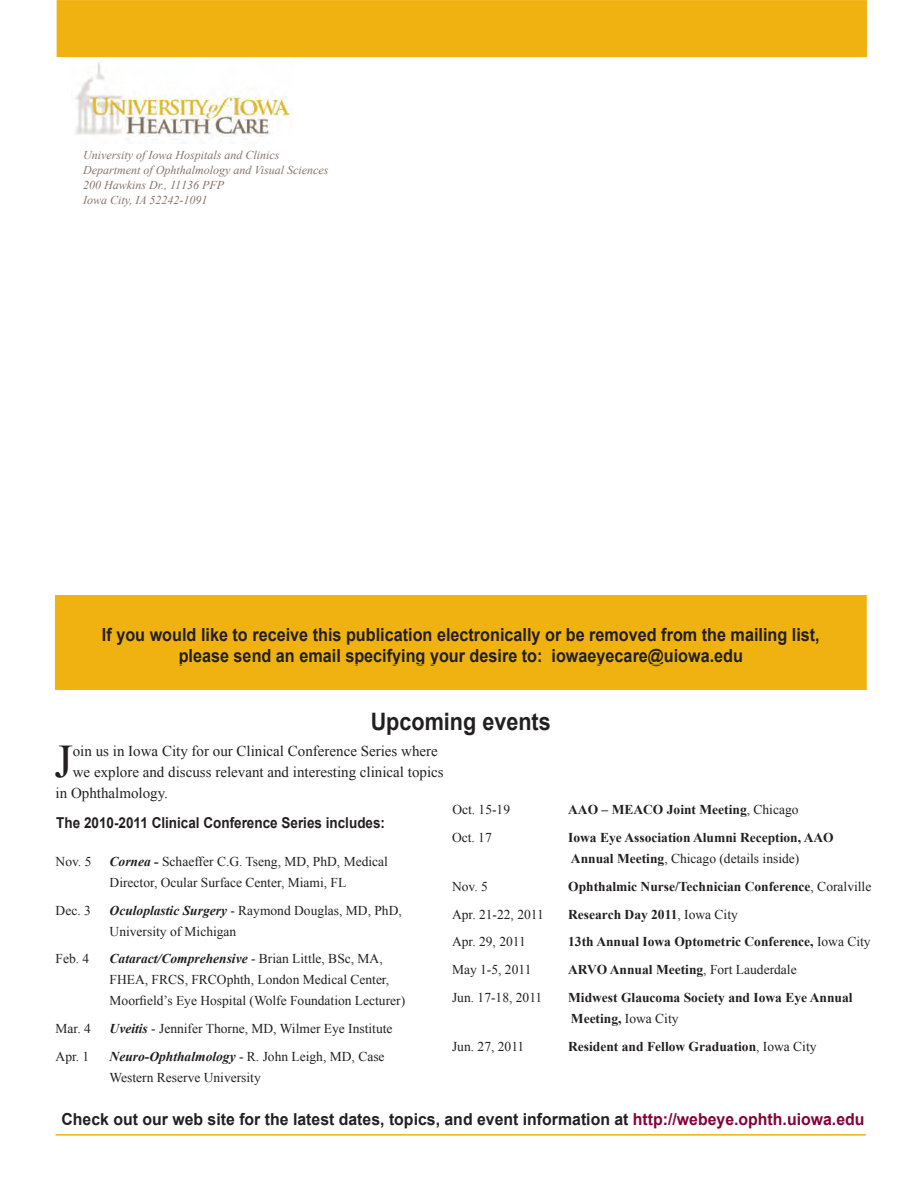
<style>
.page{position:relative;width:919px;height:1189px;background:#fff}
.page>*{position:absolute;margin:0;border:0;box-sizing:border-box;transform-origin:0 0}
.t1{font:46.65px "Times New Roman";color:#231f20}
.t2{font:700 24px "Arial";color:#231f20;scale:.9 1}
.t3{font:700 18px/21.6px "Arial";color:#231f20;text-align:center;scale:.9 1}
.t4{font:700 16.5px "Arial";color:#231f20;scale:.96 1}
.t5{font:15px "Times New Roman";color:#231f20}
.t6{font:700 15px "Arial";color:#231f20;scale:.9 1}
.t7{font:13.5px/21px "Times New Roman";color:#231f20}
.t8{font:700 13.5px/21px "Times New Roman";color:#231f20}
.t9{font:italic 12px/15px "Times New Roman";color:#877269}
.s1{font-weight:700;font-style:italic}
.s2{font-weight:700}
.s3{font-weight:400}
.s4{color:#860037}
</style>
<div class="page">
<div style="left:57px;top:0;width:810px;height:57px;background:#efb211;border:2px solid #efb211"></div>
<img style="left:75px;top:62px;width:218px;height:81px">
<div style="left:55px;top:595px;width:811px;height:95px;background:#efb211"></div>
<hr style="left:56px;top:1133px;width:810px;height:2px;background:#efb211">
<p class="t9" style="left:83px;top:147px;width:247px">University of Iowa Hospitals and Clinics Department of Ophthalmology and Visual Sciences 200 Hawkins Dr., 11136 PFP<br>Iowa City, IA 52242-1091</p>
<h3 class="t3" style="left:102px;top:624px;width:799px">If you would like to receive this publication electronically or be removed from the mailing list, please send an email specifying your desire to: iowaeyecare@uiowa.edu</h3>
<h2 class="t2" style="left:371px;top:705px;width:202px">Upcoming events</h2>
<h1 class="t1" style="left:55px;top:729px;width:20px">J</h1>
<p class="t5" style="left:73px;top:740px;width:366px">oin us in Iowa City for our Clinical Conference Series where</p>
<p class="t5" style="left:73px;top:761px;width:372px">we explore and discuss relevant and interesting clinical topics</p>
<p class="t5" style="left:56px;top:782px;width:114px">in Ophthalmology.</p>
<p class="t6" style="left:56px;top:812px;width:367px">The 2010-2011 Clinical Conference Series includes:</p>
<p class="t7" style="left:56px;top:850px;width:37px">Nov. 5</p>
<p class="t7" style="left:110px;top:850px;width:280px"><span class="s1">Cornea</span> <span class="s2">-</span> Schaeffer C.G. Tseng, MD, PhD, Medical<br>Director, Ocular Surface Center, Miami, FL</p>
<p class="t7" style="left:56px;top:899px;width:37px">Dec. 3</p>
<p class="t7" style="left:110px;top:899px;width:294px"><span class="s1">Oculoplastic Surgery</span> - Raymond Douglas, MD, PhD,<br>University of Michigan</p>
<p class="t7" style="left:56px;top:947px;width:35px">Feb. 4</p>
<p class="t7" style="left:110px;top:947px;width:297px"><span class="s1">Cataract/Comprehensive</span> - Brian Little, BSc, MA,<br>FHEA, FRCS, FRCOphth, London Medical Center,<br>Moorfield’s Eye Hospital (Wolfe Foundation Lecturer)</p>
<p class="t7" style="left:56px;top:1017px;width:37px">Mar. 4</p>
<p class="t7" style="left:110px;top:1017px;width:284px"><span class="s1">Uveitis</span> - Jennifer Thorne, MD, Wilmer Eye Institute</p>
<p class="t7" style="left:56px;top:1045px;width:35px">Apr. 1</p>
<p class="t7" style="left:110px;top:1045px;width:276px"><span class="s1">Neuro-Ophthalmology</span> - R. John Leigh, MD, Case<br>Western Reserve University</p>
<p class="t7" style="left:452px;top:798px;width:59px">Oct. 15-19</p>
<p class="t8" style="left:568px;top:798px;width:232px">AAO – MEACO Joint Meeting<span class="s3">, Chicago</span></p>
<p class="t7" style="left:452px;top:826px;width:41px">Oct. 17</p>
<p class="t8" style="left:568px;top:826px;width:267px">Iowa Eye Association Alumni Reception, AAO<br>Annual Meeting<span class="s3">, Chicago (details inside)</span></p>
<p class="t7" style="left:452px;top:875px;width:37px">Nov. 5</p>
<p class="t8" style="left:568px;top:875px;width:305px">Ophthalmic Nurse/Technician Conference<span class="s3">, Coralville</span></p>
<p class="t7" style="left:452px;top:903px;width:93px">Apr. 21-22, 2011</p>
<p class="t8" style="left:568px;top:903px;width:171px">Research Day 2011<span class="s3">, Iowa City</span></p>
<p class="t7" style="left:452px;top:931px;width:75px">Apr. 29, 2011</p>
<p class="t8" style="left:568px;top:930px;width:304px">13th Annual Iowa Optometric Conference, <span class="s3">Iowa City</span></p>
<p class="t7" style="left:452px;top:958px;width:81px">May 1-5, 2011</p>
<p class="t8" style="left:568px;top:958px;width:230px">ARVO Annual Meeting<span class="s3">, Fort Lauderdale</span></p>
<p class="t7" style="left:452px;top:986px;width:92px">Jun. 17-18, 2011</p>
<p class="t8" style="left:568px;top:986px;width:286px">Midwest Glaucoma Society and Iowa Eye Annual<br>Meeting, <span class="s3">Iowa City</span></p>
<p class="t7" style="left:452px;top:1035px;width:74px">Jun. 27, 2011</p>
<p class="t8" style="left:568px;top:1035px;width:250px">Resident and Fellow Graduation<span class="s3">, Iowa City</span></p>
<p class="t4" style="left:61px;top:1107px;width:838px">Check out our web site for the latest dates, topics, and event information at <span class="s4">http://webeye.ophth.uiowa.edu</span></p>
</div>
